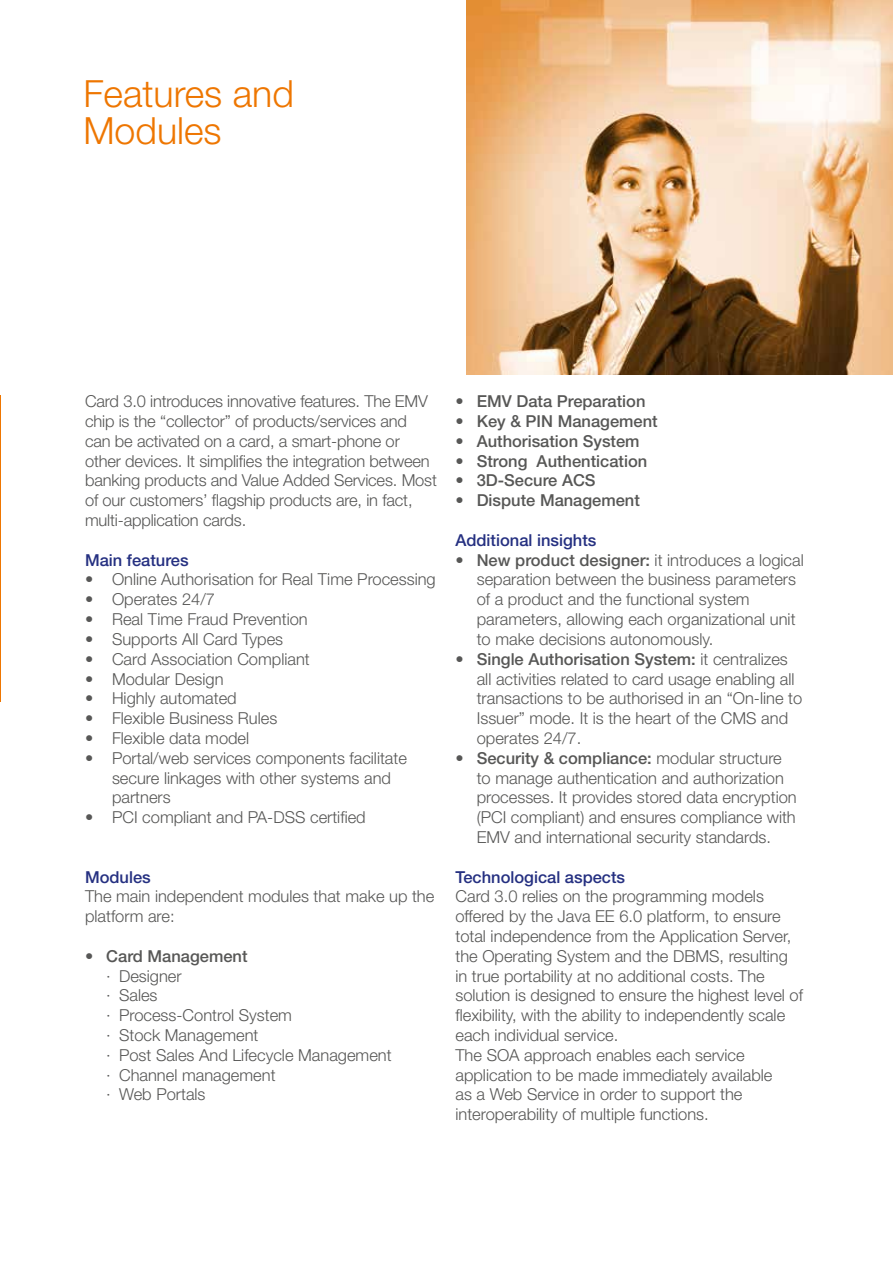
<style>
.page{position:relative;width:893px;height:1263px;background:#fff}
.page>*{position:absolute;margin:0;border:0;box-sizing:border-box;transform-origin:0 0}
.t1{font:300 37.5px/37.5px "Helvetica Neue LT Std";color:#ee7601}
.t2{font:300 16.5px/19.8px "Helvetica Neue LT Std";color:#575756}
.t3{font:500 16.5px "Helvetica Neue LT Std";color:#575756}
.t4{font:500 16.5px "Helvetica Neue LT Std";color:#253081}
.s1{font-weight:500}
.s2{font-weight:100}
</style>
<div class="page">
<hr style="left:0;top:395px;width:1px;height:307px;background:#ee7601">
<img style="left:466px;top:0;width:427px;height:375px">
<h1 class="t1" style="left:83px;top:74px;width:212px">Features and<br>Modules</h1>
<p class="t2" style="left:85px;top:391px;width:353px">Card 3.0 introduces innovative features. The EMV chip is the “collector” of products/services and<br>can be activated on a card, a smart-phone or other devices. It simplifies the integration between banking products and Value Added Services. Most of our customers’ flagship products are, in fact, multi-application cards.</p>
<p class="t4" style="left:85px;top:550px;width:105px">Main features</p>
<p class="t2" style="left:85px;top:569px;width:352px">• Online Authorisation for Real Time Processing</p>
<p class="t2" style="left:85px;top:589px;width:132px">• Operates 24/7</p>
<p class="t2" style="left:85px;top:609px;width:224px">• Real Time Fraud Prevention</p>
<p class="t2" style="left:85px;top:629px;width:200px">• Supports All Card Types</p>
<p class="t2" style="left:85px;top:649px;width:226px">• Card Association Compliant</p>
<p class="t2" style="left:85px;top:668px;width:140px">• Modular Design</p>
<p class="t2" style="left:85px;top:688px;width:153px">• Highly automated</p>
<p class="t2" style="left:85px;top:708px;width:194px">• Flexible Business Rules</p>
<p class="t2" style="left:85px;top:728px;width:166px">• Flexible data model</p>
<p class="t2" style="left:112px;top:748px;width:296px;text-indent:-27px">• Portal/web services components facilitate secure linkages with other systems and partners</p>
<p class="t2" style="left:85px;top:807px;width:282px">• PCI compliant and PA-DSS certified</p>
<p class="t4" style="left:85px;top:867px;width:67px">Modules</p>
<p class="t2" style="left:85px;top:886px;width:351px">The main independent modules that make up the platform are:</p>
<p class="t2" style="left:106px;top:946px;width:287px;text-indent:-21px"><span class="s1">• Card Management<br></span><span class="s2">·</span> Designer<br><span class="s2">·</span> Sales<br><span class="s2">·</span> Process-Control System<br><span class="s2">·</span> Stock Management<br><span class="s2">·</span> Post Sales And Lifecycle Management <span class="s2">·</span> Channel management<br><span class="s2">·</span> Web Portals</p>
<p class="t3" style="left:455px;top:392px;width:191px">• EMV Data Preparation</p>
<p class="t3" style="left:455px;top:411px;width:204px">• Key &amp; PIN Management</p>
<p class="t3" style="left:455px;top:431px;width:186px">• Authorisation System</p>
<p class="t3" style="left:455px;top:451px;width:193px">• Strong Authentication</p>
<p class="t3" style="left:455px;top:471px;width:142px">• 3D-Secure ACS</p>
<p class="t3" style="left:455px;top:491px;width:186px">• Dispute Management</p>
<p class="t4" style="left:455px;top:530px;width:142px">Additional insights</p>
<p class="t2" style="left:477px;top:550px;width:329px;text-indent:-21px"><span class="s1">• New product designer:</span> it introduces a logical separation between the business parameters of a product and the functional system parameters, allowing each organizational unit to make decisions autonomously.</p>
<p class="t2" style="left:477px;top:649px;width:327px;text-indent:-21px"><span class="s1">• Single Authorisation System:</span> it centralizes all activities related to card usage enabling all transactions to be authorised in an “On-line to Issuer” mode. It is the heart of the CMS and operates 24/7.</p>
<p class="t2" style="left:477px;top:748px;width:321px;text-indent:-21px"><span class="s1">• Security &amp; compliance:</span> modular structure to manage authentication and authorization processes. It provides stored data encryption (PCI compliant) and ensures compliance with EMV and international security standards.</p>
<p class="t4" style="left:455px;top:867px;width:171px">Technological aspects</p>
<p class="t2" style="left:455px;top:886px;width:349px">Card 3.0 relies on the programming models offered by the Java EE 6.0 platform, to ensure total independence from the Application Server, the Operating System and the DBMS, resulting in true portability at no additional costs. The solution is designed to ensure the highest level of flexibility, with the ability to independently scale each individual service.<br>The SOA approach enables each service application to be made immediately available<br>as a Web Service in order to support the interoperability of multiple functions.</p>
</div>
